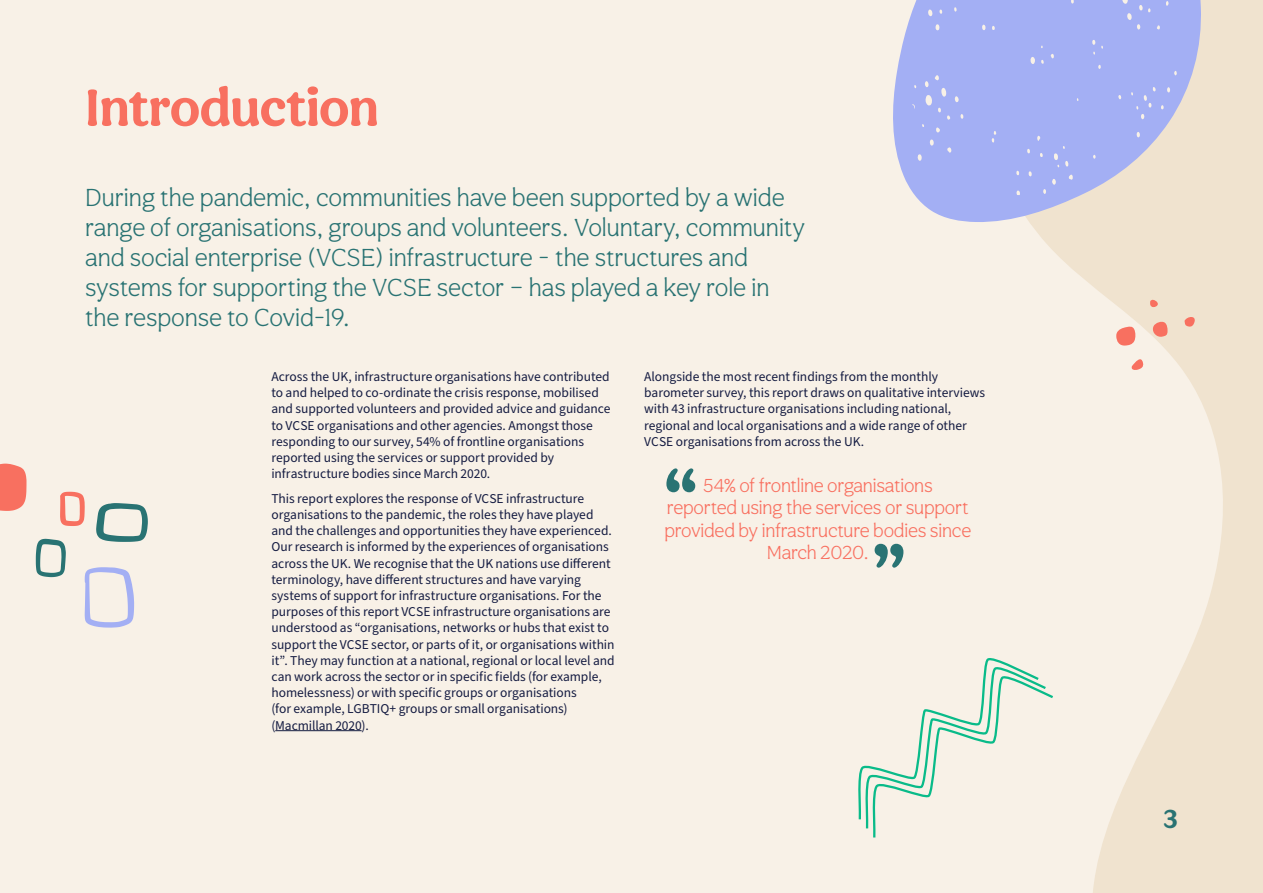
<style>
.page{position:relative;width:1263px;height:893px;background:#f8f1e7}
.page>*{position:absolute;margin:0;border:0;box-sizing:border-box;transform-origin:0 0}
.t1{font:700 76.5px "Aesthet Nova";color:#297373}
.t2{font:700 54px "Aesthet Nova";letter-spacing:-.01em;color:#f87060}
.t3{font:700 27px "Aesthet Nova";color:#297373}
.t4{font:300 25.5px/30px "Aesthet Nova";letter-spacing:-.005em;color:#297373}
.t5{font:300 19.5px/22.5px "Aesthet Nova";letter-spacing:-.01em;color:#f87060;text-align:center}
.t6{font:13.5px/16.2px "Source Sans Pro";letter-spacing:-.005em;color:#141b41}
</style>
<div class="page">
<svg style="left:1030px;top:0;width:233px;height:893px"></svg>
<hr style="left:275px;top:730px;width:87px;height:1px;background:#141b41">
<svg style="left:893px;top:0;width:309px;height:223px;background:#b3baed"></svg>
<svg style="left:1122px;top:0;width:29px;height:30px"></svg>
<svg style="left:1157px;top:25px;width:3px;height:4px"></svg>
<svg style="left:1166px;top:0;width:3px;height:6px"></svg>
<svg style="left:912px;top:75px;width:51px;height:58px;background:#a8b3f3"></svg>
<svg style="left:930px;top:139px;width:4px;height:7px"></svg>
<svg style="left:947px;top:147px;width:4px;height:6px"></svg>
<svg style="left:917px;top:154px;width:5px;height:7px"></svg>
<svg style="left:1030px;top:57px;width:5px;height:8px"></svg>
<svg style="left:1050px;top:53px;width:4px;height:5px"></svg>
<svg style="left:1041px;top:60px;width:3px;height:4px"></svg>
<svg style="left:928px;top:9px;width:4px;height:7px"></svg>
<svg style="left:954px;top:7px;width:3px;height:5px"></svg>
<svg style="left:939px;top:8px;width:4px;height:6px"></svg>
<svg style="left:935px;top:24px;width:5px;height:6px"></svg>
<svg style="left:1027px;top:148px;width:3px;height:6px"></svg>
<svg style="left:1037px;top:135px;width:3px;height:6px"></svg>
<svg style="left:1039px;top:153px;width:4px;height:4px"></svg>
<svg style="left:1028px;top:171px;width:4px;height:6px"></svg>
<svg style="left:1042px;top:189px;width:4px;height:6px"></svg>
<svg style="left:1016px;top:170px;width:3px;height:6px"></svg>
<svg style="left:1016px;top:190px;width:4px;height:5px"></svg>
<svg style="left:1093px;top:154px;width:3px;height:5px"></svg>
<svg style="left:1052px;top:146px;width:22px;height:39px"></svg>
<svg style="left:1118px;top:95px;width:3px;height:5px"></svg>
<svg style="left:1174px;top:70px;width:3px;height:6px"></svg>
<svg style="left:1137px;top:131px;width:3px;height:7px"></svg>
<svg style="left:1131px;top:86px;width:39px;height:34px"></svg>
<svg style="left:992px;top:128px;width:4px;height:15px"></svg>
<svg style="left:982px;top:24px;width:4px;height:7px"></svg>
<svg style="left:992px;top:26px;width:3px;height:4px"></svg>
<svg style="left:1071px;top:0;width:3px;height:4px"></svg>
<svg style="left:1092px;top:40px;width:11px;height:16px"></svg>
<svg style="left:1098px;top:64px;width:3px;height:5px"></svg>
<svg style="left:1076px;top:97px;width:3px;height:5px"></svg>
<svg style="left:0;top:464px;width:27px;height:47px"></svg>
<svg style="left:60px;top:492px;width:25px;height:34px"></svg>
<svg style="left:85px;top:567px;width:49px;height:61px"></svg>
<svg style="left:96px;top:503px;width:52px;height:39px"></svg>
<svg style="left:36px;top:539px;width:30px;height:38px"></svg>
<svg style="left:858px;top:652px;width:197px;height:188px"></svg>
<svg style="left:1116px;top:326px;width:20px;height:20px"></svg>
<svg style="left:1152px;top:320px;width:15px;height:18px"></svg>
<svg style="left:1130px;top:355px;width:14px;height:15px"></svg>
<svg style="left:1184px;top:315px;width:12px;height:12px"></svg>
<svg style="left:1149px;top:298px;width:10px;height:9px"></svg>
<h2 class="t2" style="left:85px;top:75px;width:295px">Introduction</h2>
<p class="t4" style="left:85px;top:183px;width:722px">During the pandemic, communities have been supported by a wide range of organisations, groups and volunteers. Voluntary, community and social enterprise (VCSE) infrastructure - the structures and systems for supporting the VCSE sector – has played a key role in the response to Covid-19.</p>
<p class="t6" style="left:271px;top:369px;width:341px">Across the UK, infrastructure organisations have contributed to and helped to co-ordinate the crisis response, mobilised and supported volunteers and provided advice and guidance to VCSE organisations and other agencies. Amongst those responding to our survey, 54% of frontline organisations reported using the services or support provided by infrastructure bodies since March 2020.</p>
<p class="t6" style="left:271px;top:491px;width:345px">This report explores the response of VCSE infrastructure organisations to the pandemic, the roles they have played and the challenges and opportunities they have experienced.<br>Our research is informed by the experiences of organisations across the UK. We recognise that the UK nations use different terminology, have different structures and have varying systems of support for infrastructure organisations. For the purposes of this report VCSE infrastructure organisations are understood as “organisations, networks or hubs that exist to support the VCSE sector, or parts of it, or organisations within it”. They may function at a national, regional or local level and can work across the sector or in specific fields (for example, homelessness) or with specific groups or organisations<br>(for example, LGBTIQ+ groups or small organisations) (Macmillan 2020).</p>
<p class="t6" style="left:644px;top:369px;width:342px">Alongside the most recent findings from the monthly barometer survey, this report draws on qualitative interviews with 43 infrastructure organisations including national, regional and local organisations and a wide range of other VCSE organisations from across the UK.</p>
<h3 class="t5" style="left:664px;top:474px;width:308px">54% of frontline organisations<br>reported using the services or support provided by infrastructure bodies since<br>March 2020.</h3>
<h1 class="t1" style="left:662px;top:448px;width:40px">“</h1>
<h1 class="t1" style="left:870px;top:524px;width:40px">”</h1>
<h3 class="t3" style="left:1164px;top:803px;width:16px">3</h3>
</div>
